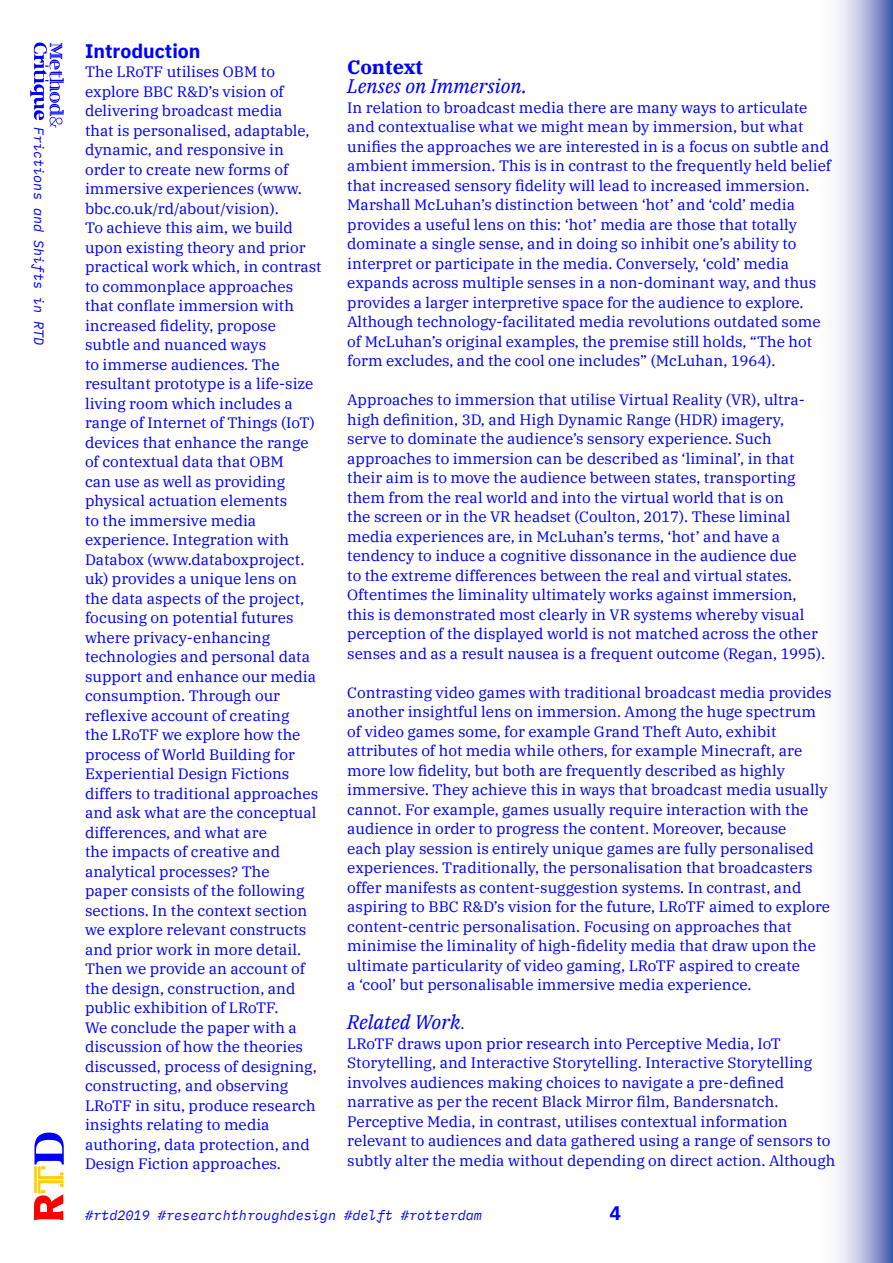
<style>
.page{position:relative;width:893px;height:1263px;background:#fff}
.page>*{position:absolute;margin:0;border:0;box-sizing:border-box;transform-origin:0 0}
.Main_Body_Text{font:italic 19.5px "IBM Plex Serif";color:#00f}
.Main_Body_Text-2{font:700 19.5px "IBM Plex Sans";color:#00f}
.Main_Body_Text-3{font:700 19.5px "IBM Plex Serif";color:#00f}
.Main_Body_Text-4{font:15px/19.5px "IBM Plex Serif";color:#00f}
.t1{font:italic 13.5px "IBM Plex Mono";color:#00f}
.s1{font-style:normal;font-size:15px}
</style>
<div class="page">
<svg style="left:836px;top:0;width:57px;height:1263px;background:#aab4d9"></svg>
<svg style="left:30px;top:43px;width:34px;height:85px"></svg>
<svg style="left:34px;top:1132px;width:30px;height:88px"></svg>
<p class="t1" style="left:49px;top:127px;width:220px;rotate:90deg">Frictions and Shifts in RTD</p>
<p class="Main_Body_Text-2" style="left:85px;top:35px;width:117px">Introduction</p>
<p class="Main_Body_Text-4" style="left:85px;top:61px;width:238px">The LRoTF utilises OBM to explore BBC R&amp;D’s vision of delivering broadcast media<br>that is personalised, adaptable, dynamic, and responsive in order to create new forms of immersive experiences (www. bbc.co.uk/rd/about/vision).<br>To achieve this aim, we build upon existing theory and prior practical work which, in contrast to commonplace approaches that conflate immersion with increased fidelity, propose subtle and nuanced ways<br>to immerse audiences. The resultant prototype is a life-size living room which includes a range of Internet of Things (IoT) devices that enhance the range of contextual data that OBM<br>can use as well as providing physical actuation elements<br>to the immersive media experience. Integration with<br>Databox (www.databoxproject. uk) provides a unique lens on the data aspects of the project, focusing on potential futures where privacy-enhancing technologies and personal data support and enhance our media consumption. Through our reflexive account of creating<br>the LRoTF we explore how the process of World Building for<br>Experiential Design Fictions differs to traditional approaches and ask what are the conceptual differences, and what are<br>the impacts of creative and analytical processes? The<br>paper consists of the following sections. In the context section we explore relevant constructs and prior work in more detail.<br>Then we provide an account of the design, construction, and public exhibition of LRoTF.<br>We conclude the paper with a discussion of how the theories discussed, process of designing, constructing, and observing<br>LRoTF in situ, produce research insights relating to media authoring, data protection, and<br>Design Fiction approaches.</p>
<p class="Main_Body_Text-3" style="left:347px;top:51px;width:77px">Context</p>
<p class="Main_Body_Text" style="left:347px;top:71px;width:181px">Lenses on Immersion.</p>
<p class="Main_Body_Text-4" style="left:347px;top:96px;width:485px">In relation to broadcast media there are many ways to articulate and contextualise what we might mean by immersion, but what unifies the approaches we are interested in is a focus on subtle and ambient immersion. This is in contrast to the frequently held belief that increased sensory fidelity will lead to increased immersion.<br>Marshall McLuhan’s distinction between ‘hot’ and ‘cold’ media provides a useful lens on this: ‘hot’ media are those that totally dominate a single sense, and in doing so inhibit one’s ability to interpret or participate in the media. Conversely, ‘cold’ media expands across multiple senses in a non-dominant way, and thus provides a larger interpretive space for the audience to explore.<br>Although technology-facilitated media revolutions outdated some of McLuhan’s original examples, the premise still holds, “The hot form excludes, and the cool one includes” (McLuhan, 1964).</p>
<p class="Main_Body_Text-4" style="left:347px;top:389px;width:480px">Approaches to immersion that utilise Virtual Reality (VR), ultra&shy;high definition, 3D, and High Dynamic Range (HDR) imagery, serve to dominate the audience’s sensory experience. Such approaches to immersion can be described as ‘liminal’, in that their aim is to move the audience between states, transporting them from the real world and into the virtual world that is on<br>the screen or in the VR headset (Coulton, 2017). These liminal media experiences are, in McLuhan’s terms, ‘hot’ and have a tendency to induce a cognitive dissonance in the audience due<br>to the extreme differences between the real and virtual states.<br>Oftentimes the liminality ultimately works against immersion, this is demonstrated most clearly in VR systems whereby visual perception of the displayed world is not matched across the other senses and as a result nausea is a frequent outcome (Regan, 1995).</p>
<p class="Main_Body_Text-4" style="left:347px;top:681px;width:486px">Contrasting video games with traditional broadcast media provides another insightful lens on immersion. Among the huge spectrum of video games some, for example Grand Theft Auto, exhibit attributes of hot media while others, for example Minecraft, are more low fidelity, but both are frequently described as highly immersive. They achieve this in ways that broadcast media usually cannot. For example, games usually require interaction with the audience in order to progress the content. Moreover, because<br>each play session is entirely unique games are fully personalised experiences. Traditionally, the personalisation that broadcasters offer manifests as content-suggestion systems. In contrast, and aspiring to BBC R&amp;D’s vision for the future, LRoTF aimed to explore content-centric personalisation. Focusing on approaches that minimise the liminality of high-fidelity media that draw upon the ultimate particularity of video gaming, LRoTF aspired to create<br>a ‘cool’ but personalisable immersive media experience.</p>
<p class="Main_Body_Text" style="left:347px;top:1007px;width:119px">Related Work<span class="s1">.</span></p>
<p class="Main_Body_Text-4" style="left:347px;top:1032px;width:490px">LRoTF draws upon prior research into Perceptive Media, IoT Storytelling, and Interactive Storytelling. Interactive Storytelling involves audiences making choices to navigate a pre-defined narrative as per the recent Black Mirror film, Bandersnatch.<br>Perceptive Media, in contrast, utilises contextual information relevant to audiences and data gathered using a range of sensors to subtly alter the media without depending on direct action. Although</p>
<p class="t1" style="left:85px;top:1205px;width:398px">#rtd2019 #researchthroughdesign #delft #rotterdam</p>
<h1 class="Main_Body_Text-2" style="left:609px;top:1198px;width:13px">4</h1>
</div>
